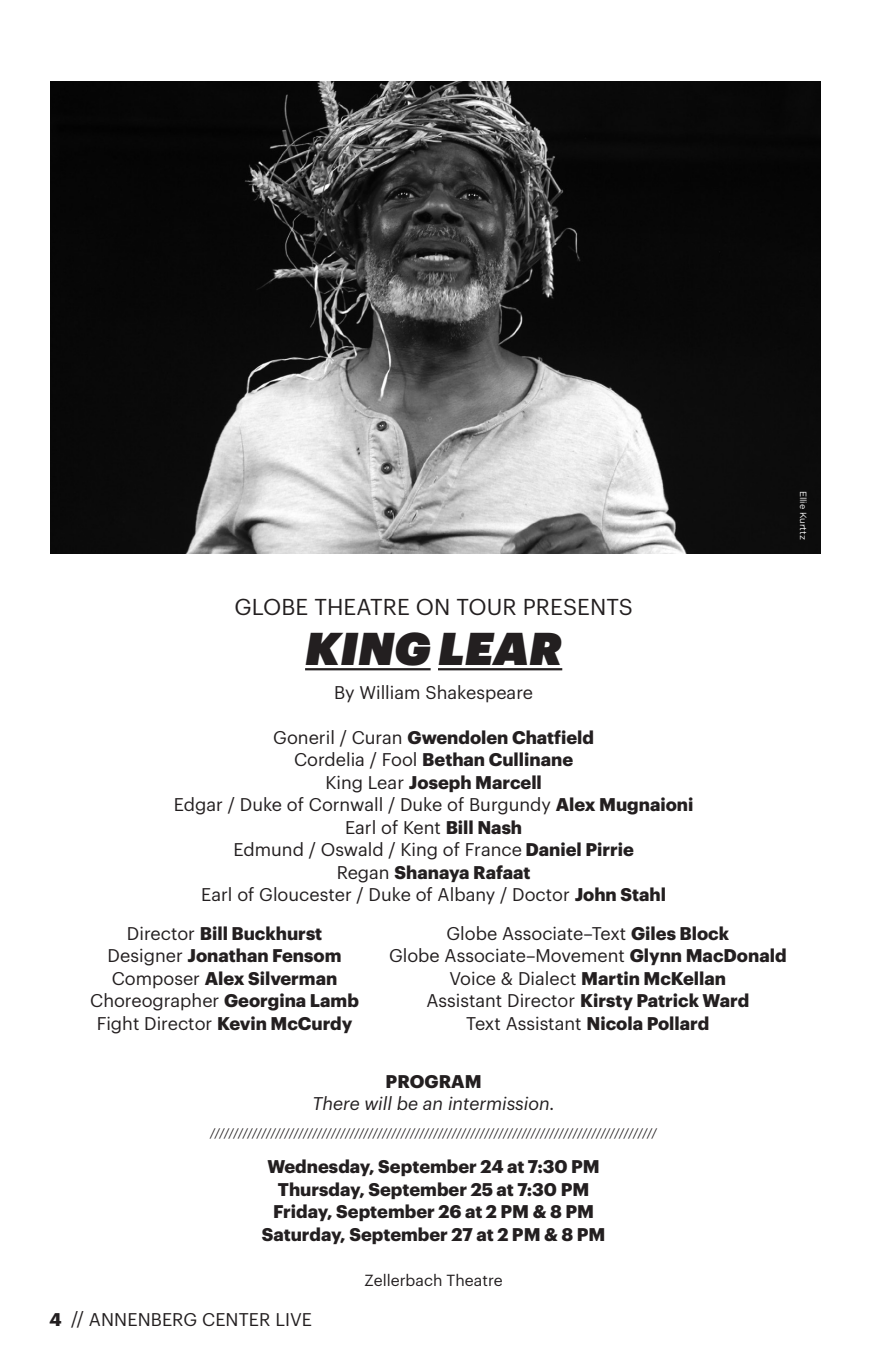
<style>
.page{position:relative;width:871px;height:1367px;background:#fff}
.page>*{position:absolute;margin:0;border:0;box-sizing:border-box;transform-origin:0 0}
.t1{font:italic 45px "Graphik Super";letter-spacing:.005em;color:#231f20}
.t2{font:22.5px "Graphik";letter-spacing:.005em;color:#231f20}
.t3{font:18px "Graphik";color:#231f20}
.t4{font:700 18px "Graphik";color:#231f20}
.t5{font:italic 18px "Graphik";color:#231f20}
.t6{font:15.75px "Graphik";color:#231f20}
.t7{font:italic 11.25px "Graphik";color:#231f20}
.t8{font:9px "Gotham";color:#fff}
.s1{font-weight:400}
.s2{font-weight:700}
</style>
<div class="page">
<hr style="left:305px;top:668px;width:126px;height:2px;background:#231f20">
<hr style="left:438px;top:668px;width:124px;height:2px;background:#231f20">
<img style="left:51px;top:81px;width:769px;height:472px">
<p class="t8" style="left:809px;top:491px;width:50px;rotate:90deg">Ellie Kurttz</p>
<p class="t2" style="left:234px;top:590px;width:400px">GLOBE THEATRE ON TOUR PRESENTS</p>
<p class="t1" style="left:305px;top:613px;width:259px">KING LEAR</p>
<p class="t3" style="left:334px;top:678px;width:200px">By William Shakespeare</p>
<p class="t4" style="left:273px;top:723px;width:322px"><span class="s1">Goneril / Curan</span> Gwendolen Chatfield</p>
<p class="t4" style="left:294px;top:745px;width:281px"><span class="s1">Cordelia / Fool</span> Bethan Cullinane</p>
<p class="t4" style="left:325px;top:768px;width:218px"><span class="s1">King Lear</span> Joseph Marcell</p>
<p class="t3" style="left:174px;top:791px;width:521px">Edgar / Duke of Cornwall / Duke of Burgundy <span class="s2">Alex Mugnaioni</span></p>
<p class="t3" style="left:345px;top:813px;width:179px">Earl of Kent <span class="s2">Bill Nash</span></p>
<p class="t3" style="left:233px;top:836px;width:402px">Edmund / Oswald / King of France <span class="s2">Daniel Pirrie</span></p>
<p class="t4" style="left:337px;top:858px;width:195px"><span class="s1">Regan</span> Shanaya Rafaat</p>
<p class="t3" style="left:201px;top:881px;width:466px">Earl of Gloucester / Duke of Albany / Doctor <span class="s2">John Stahl</span></p>
<p class="t4" style="left:127px;top:919px;width:197px"><span class="s1">Director</span> Bill Buckhurst</p>
<p class="t4" style="left:108px;top:942px;width:235px"><span class="s1">Designer</span> Jonathan Fensom</p>
<p class="t4" style="left:112px;top:964px;width:227px"><span class="s1">Composer</span> Alex Silverman</p>
<p class="t3" style="left:90px;top:987px;width:270px">Choreographer <span class="s2">Georgina Lamb</span></p>
<p class="t3" style="left:97px;top:1010px;width:257px">Fight Director <span class="s2">Kevin McCurdy</span></p>
<p class="t3" style="left:446px;top:920px;width:284px">Globe Associate–Text <span class="s2">Giles Block</span></p>
<p class="t3" style="left:389px;top:942px;width:399px">Globe Associate–Movement <span class="s2">Glynn MacDonald</span></p>
<p class="t4" style="left:449px;top:964px;width:278px"><span class="s1">Voice &amp; Dialect</span> Martin McKellan</p>
<p class="t3" style="left:426px;top:987px;width:324px">Assistant Director <span class="s2">Kirsty Patrick Ward</span></p>
<p class="t3" style="left:466px;top:1010px;width:244px">Text Assistant <span class="s2">Nicola Pollard</span></p>
<p class="t4" style="left:386px;top:1067px;width:97px">PROGRAM</p>
<p class="t5" style="left:312px;top:1090px;width:244px">There will be an intermission.</p>
<p class="t7" style="left:211px;top:1125px;width:447px">////////////////////////////////////////////////////////////////////////////////////////////////</p>
<p class="t4" style="left:267px;top:1153px;width:334px">Wednesday, September 24 at 7:30 PM</p>
<p class="t4" style="left:278px;top:1175px;width:313px">Thursday, September 25 at 7:30 PM</p>
<p class="t4" style="left:273px;top:1198px;width:322px">Friday, September 26 at 2 PM &amp; 8 PM</p>
<p class="t4" style="left:262px;top:1220px;width:345px">Saturday, September 27 at 2 PM &amp; 8 PM</p>
<p class="t6" style="left:365px;top:1268px;width:139px">Zellerbach Theatre</p>
<p class="t3" style="left:49px;top:1306px;width:264px"><span class="s2">4</span> // ANNENBERG CENTER LIVE</p>
</div>
